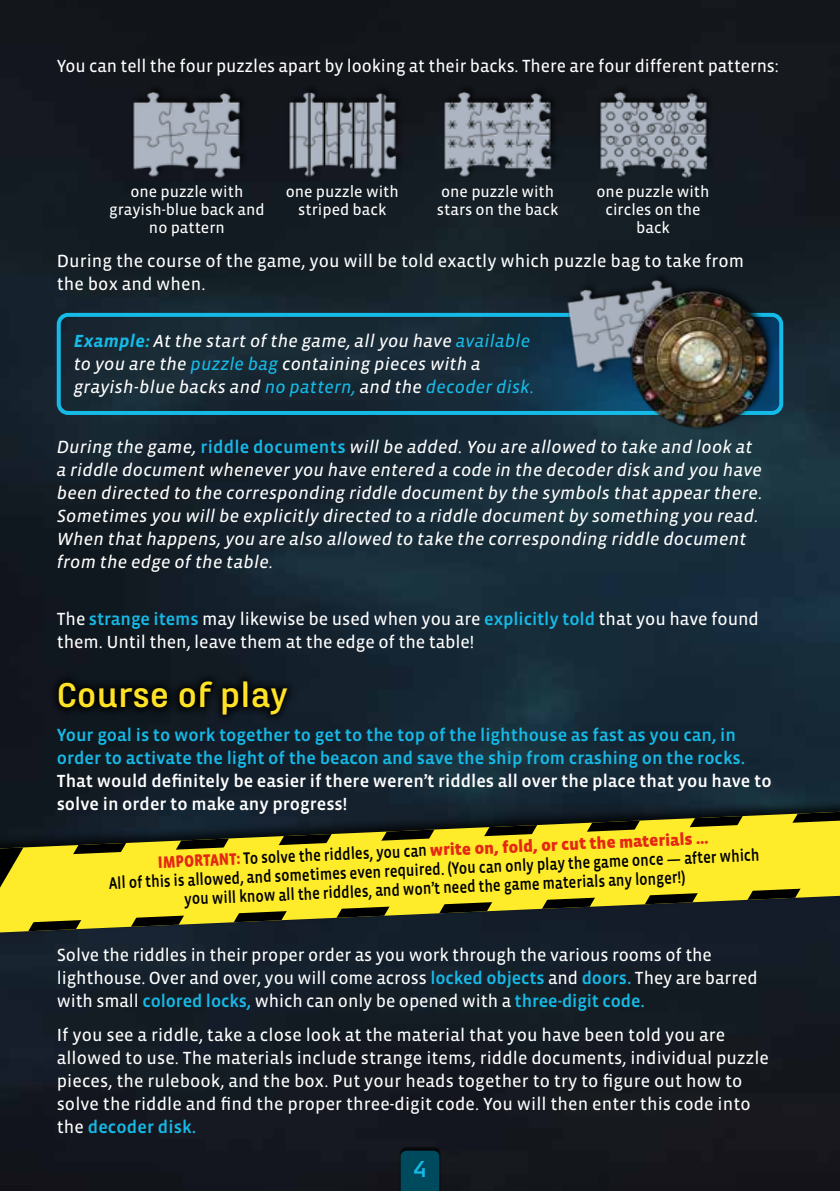
<style>
.page{position:relative;width:840px;height:1191px;background:#fff}
.page>*{position:absolute;margin:0;border:0;box-sizing:border-box;transform-origin:0 0}
.t1{font:700 36px "Marianina X Wd FY";color:#ffe225}
.t2{font:700 24px "Marianina X Wd FY";color:#16bae7}
.t3{font:18px/23px "Vista Sans OT";letter-spacing:.005em;color:#fff}
.t4{font:italic 18px/23px "Vista Sans OT";letter-spacing:.01em;color:#fff}
.t5{font:500 18px/23px "Vista Sans OT";color:#16bae7}
.t6{font:500 18px/23px "Vista Sans OT";color:#fff}
.t7{font:500 17px/18.6px "Vista Sans OT";color:#000;text-align:center;scale:.86 1}
.t8{font:16px/18px "Vista Sans OT";color:#fff;text-align:center}
.s1{font-weight:700;color:#16bae7}
.s2{color:#16bae7}
.s3{font-weight:500;font-style:normal;color:#16bae7}
.s4{font-weight:500;color:#16bae7}
.s5{font-weight:900;color:#e52713}
</style>
<div class="page">
<img style="left:0;top:0;width:839px;height:1191px">
<div style="left:398px;top:1146px;width:43px;height:45px;background:#000;opacity:.75"></div>
<div style="left:400px;top:1150px;width:39px;height:41px;background:#004a5e"></div>
<img style="left:126px;top:84px;width:122px;height:100px">
<img style="left:281px;top:84px;width:122px;height:100px">
<img style="left:436px;top:84px;width:122px;height:100px">
<img style="left:591px;top:84px;width:122px;height:100px">
<svg style="left:474px;top:313px;width:308px;height:102px;background:#123348"></svg>
<div style="left:57px;top:313px;width:725px;height:102px;border:4px solid #16bae7;border-radius:9px"></div>
<img style="left:556px;top:267px;width:136px;height:118px">
<div style="left:628px;top:283px;width:147px;height:146px;background:#000;opacity:.75"></div>
<img style="left:628px;top:288px;width:142px;height:142px">
<div style="left:0;top:797px;width:839px;height:142px;background:#000;opacity:.75"></div>
<svg style="left:0;top:812px;width:839px;height:119px;background:#343924"></svg>
<svg style="left:28px;top:820px;width:811px;height:102px;background:#bdb226"></svg>
<svg style="left:49px;top:671px;width:247px;height:53px;background:#0a1016"></svg>
<p class="t3" style="left:57px;top:55px;width:723px">You can tell the four puzzles apart by looking at their backs. There are four different patterns:</p>
<p class="t8" style="left:109px;top:183px;width:157px">one puzzle with grayish-blue back and no pattern</p>
<p class="t8" style="left:285px;top:183px;width:114px">one puzzle with striped back</p>
<p class="t8" style="left:436px;top:183px;width:123px;text-align:left">one puzzle with stars on the back</p>
<p class="t8" style="left:596px;top:183px;width:114px">one puzzle with circles on the back</p>
<p class="t3" style="left:57px;top:249px;width:688px">During the course of the game, you will be told exactly which puzzle bag to take from the box and when.</p>
<p class="t4" style="left:74px;top:330px;width:461px"><span class="s1">Example:</span> At the start of the game, all you have <span class="s2">available </span>to you are the <span class="s2">puzzle bag</span> containing pieces with a grayish-blue backs and <span class="s2">no pattern,</span> and the <span class="s2">decoder disk.</span></p>
<p class="t4" style="left:57px;top:435px;width:706px">During the game, <span class="s3">riddle documents</span> will be added. You are allowed to take and look at a riddle document whenever you have entered a code in the decoder disk and you have been directed to the corresponding riddle document by the symbols that appear there.<br>Sometimes you will be explicitly directed to a riddle document by something you read.<br>When that happens, you are also allowed to take the corresponding riddle document from the edge of the table.</p>
<p class="t3" style="left:57px;top:607px;width:703px">The <span class="s4">strange items</span> may likewise be used when you are <span class="s4">explicitly told</span> that you have found them. Until then, leave them at the edge of the table!</p>
<h1 class="t1" style="left:57px;top:675px;width:233px">Course of play</h1>
<p class="t5" style="left:57px;top:724px;width:689px">Your goal is to work together to get to the top of the lighthouse as fast as you can, in order to activate the light of the beacon and save the ship from crashing on the rocks.</p>
<p class="t6" style="left:57px;top:770px;width:716px">That would definitely be easier if there weren’t riddles all over the place that you have to solve in order to make any progress!</p>
<p class="t7" style="left:107px;top:859px;width:758px;rotate:-3deg"><sup>IMPORTAN</sup><span class="s5">T:</span> To solve the riddles, you can <span class="s5">write on, fold, or cut the materials …<br></span>All of this is allowed, and sometimes even required. (You can only play the game once — after which you will know all the riddles, and won’t need the game materials any longer!)</p>
<p class="t3" style="left:57px;top:943px;width:702px">Solve the riddles in their proper order as you work through the various rooms of the lighthouse. Over and over, you will come across <span class="s4">locked objects</span> and <span class="s4">doors.</span> They are barred with small <span class="s4">colored locks,</span> which can only be opened with a <span class="s4">three-digit code.</span></p>
<p class="t3" style="left:57px;top:1024px;width:713px">If you see a riddle, take a close look at the material that you have been told you are allowed to use. The materials include strange items, riddle documents, individual puzzle pieces, the rulebook, and the box. Put your heads together to try to figure out how to solve the riddle and find the proper three-digit code. You will then enter this code into the <span class="s4">decoder disk.</span></p>
<h2 class="t2" style="left:412px;top:1156px;width:16px">4</h2>
</div>
